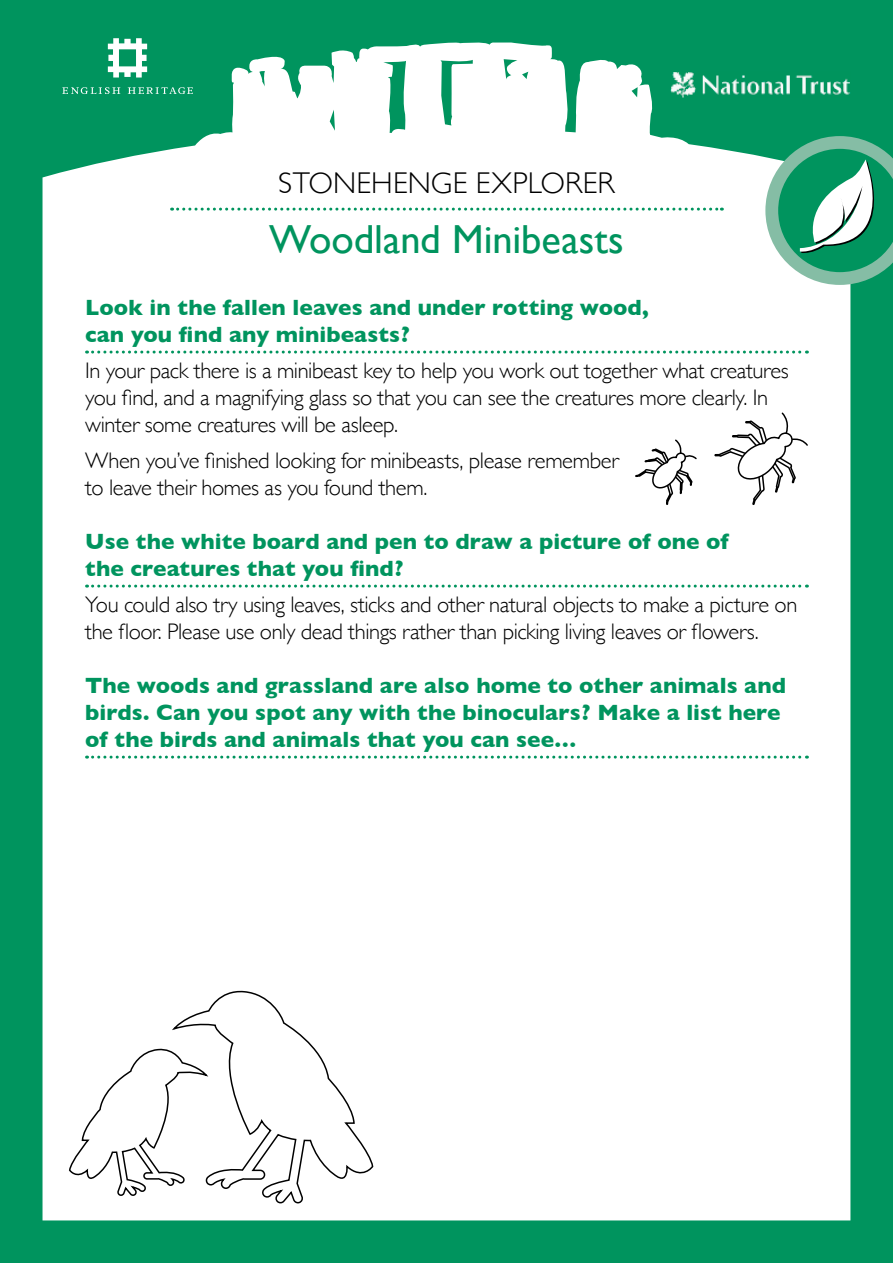
<style>
.page{position:relative;width:893px;height:1263px;background:#00945e}
.page>*{position:absolute;margin:0;border:0;box-sizing:border-box;transform-origin:0 0}
.t1{font:40.5px "Gill Sans";color:#00945e}
.t2{font:300 30px "Gill Sans";letter-spacing:.005em;color:#000}
.t3{font:300 22.5px/27px "Gill Sans";letter-spacing:-.02em;color:#000}
.t4{font:700 22.5px/27px "Gill Sans";color:#00945e}
</style>
<div class="page">
<div style="left:43px;top:42px;width:807px;height:1178px;background:#fff"></div>
<svg style="left:172px;top:208px;width:550px;height:3px"></svg>
<svg style="left:87px;top:351px;width:720px;height:3px"></svg>
<svg style="left:87px;top:585px;width:720px;height:3px"></svg>
<svg style="left:87px;top:756px;width:720px;height:3px"></svg>
<svg style="left:765px;top:136px;width:128px;height:149px"></svg>
<div style="left:68px;top:989px;width:306px;height:216px;background:#fff"></div>
<svg style="left:714px;top:411px;width:95px;height:95px;background:#e7e7e7"></svg>
<svg style="left:634px;top:438px;width:64px;height:129px;background:#eee"></svg>
<svg style="left:62px;top:87px;width:58px;height:7px"></svg>
<svg style="left:128px;top:87px;width:65px;height:7px"></svg>
<svg style="left:108px;top:38px;width:39px;height:40px"></svg>
<h2 class="t2" style="left:278px;top:159px;width:338px">STONEHENGE EXPLORER</h2>
<h1 class="t1" style="left:269px;top:215px;width:356px">Woodland Minibeasts</h1>
<p class="t4" style="left:85px;top:293px;width:565px">Look in the fallen leaves and under rotting wood, can you find any minibeasts?</p>
<p class="t3" style="left:85px;top:356px;width:705px">In your pack there is a minibeast key to help you work out together what creatures you find, and a magnifying glass so that you can see the creatures more clearly. In winter some creatures will be asleep.</p>
<p class="t3" style="left:85px;top:446px;width:535px">When you’ve finished looking for minibeasts, please remember to leave their homes as you found them.</p>
<p class="t4" style="left:85px;top:527px;width:645px">Use the white board and pen to draw a picture of one of the creatures that you find?</p>
<p class="t3" style="left:85px;top:590px;width:714px">You could also try using leaves, sticks and other natural objects to make a picture on the floor. Please use only dead things rather than picking living leaves or flowers.</p>
<p class="t4" style="left:85px;top:671px;width:702px">The woods and grassland are also home to other animals and birds. Can you spot any with the binoculars? Make a list here of the birds and animals that you can see…</p>
</div>
